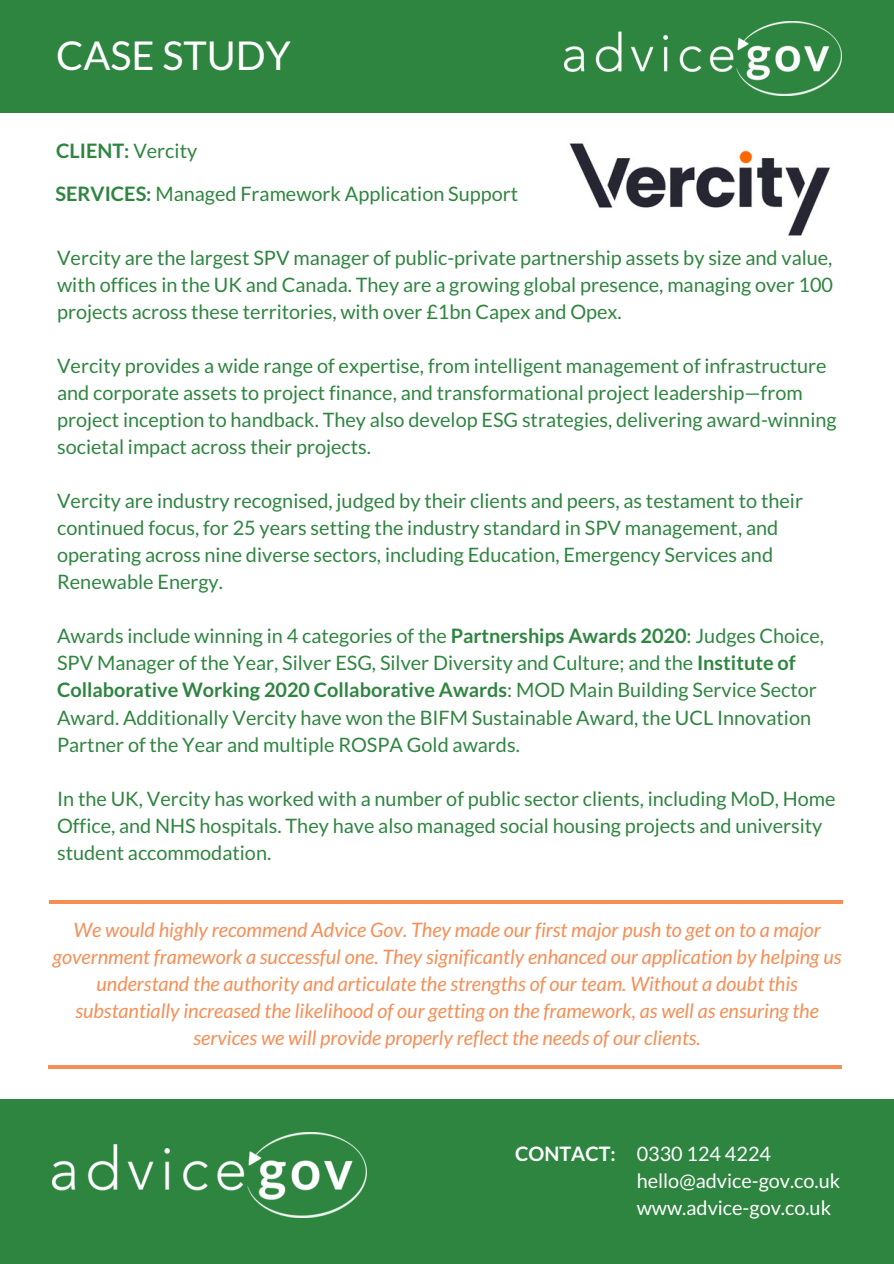
<style>
.page{position:relative;width:894px;height:1264px;background:#fff}
.page>*{position:absolute;margin:0;border:0;box-sizing:border-box;transform-origin:0 0}
.t1{font:39.75px "Lato";color:#fff}
.t2{font:19.8px/27px "Lato";color:#2e8540}
.t3{font:italic 19.8px/27px "Lato";color:#f68e56;text-align:center}
.t4{font:19.8px "Lato";color:#fff}
.t5{font:700 19.8px "Lato";color:#2e8540}
.t6{font:700 19.8px "Lato";color:#fff}
.s1{font-weight:400}
.s2{font-weight:700}
</style>
<div class="page">
<img style="left:569px;top:143px;width:261px;height:93px">
<div style="left:0;top:0;width:893px;height:113px;background:#2e8540"></div>
<hr style="left:49px;top:900px;width:793px;height:3px;background:#f68e56">
<div style="left:0;top:1099px;width:893px;height:164px;background:#2e8540"></div>
<img style="left:52px;top:1132px;width:315px;height:85px">
<img style="left:564px;top:22px;width:277px;height:74px">
<hr style="left:48px;top:1065px;width:794px;height:3px;background:#f68e56">
<p class="t1" style="left:56px;top:30px;width:236px">CASE STUDY</p>
<p class="t5" style="left:56px;top:138px;width:142px">CLIENT: <span class="s1">Vercity</span></p>
<p class="t2" style="left:56px;top:179px;width:464px"><span class="s2">SERVICES:</span> Managed Framework Application Support</p>
<p class="t2" style="left:57px;top:244px;width:777px;text-align:justify">Vercity are the largest SPV manager of public-private partnership assets by size and value, with offices in the UK and Canada. They are a growing global presence, managing over 100 projects across these territories, with over £1bn Capex and Opex.</p>
<p class="t2" style="left:57px;top:352px;width:780px">Vercity provides a wide range of expertise, from intelligent management of infrastructure and corporate assets to project finance, and transformational project leadership—from project inception to handback. They also develop ESG strategies, delivering award-winning societal impact across their projects.</p>
<p class="t2" style="left:57px;top:487px;width:747px">Vercity are industry recognised, judged by their clients and peers, as testament to their continued focus, for 25 years setting the industry standard in SPV management, and operating across nine diverse sectors, including Education, Emergency Services and Renewable Energy.</p>
<p class="t2" style="left:57px;top:622px;width:768px">Awards include winning in 4 categories of the <span class="s2">Partnerships Awards 2020</span>: Judges Choice, SPV Manager of the Year, Silver ESG, Silver Diversity and Culture; and the <span class="s2">Institute of Collaborative Working 2020 Collaborative Awards</span>: MOD Main Building Service Sector Award. Additionally Vercity have won the BIFM Sustainable Award, the UCL Innovation Partner of the Year and multiple ROSPA Gold awards.</p>
<p class="t2" style="left:57px;top:784px;width:779px">In the UK, Vercity has worked with a number of public sector clients, including MoD, Home<br>Office, and NHS hospitals. They have also managed social housing projects and university student accommodation.</p>
<p class="t3" style="left:53px;top:915px;width:789px">We would highly recommend Advice Gov. They made our first major push to get on to a major government framework a successful one. They significantly enhanced our application by helping us understand the authority and articulate the strengths of our team. Without a doubt this substantially increased the likelihood of our getting on the framework, as well as ensuring the services we will provide properly reflect the needs of our clients.</p>
<p class="t6" style="left:515px;top:1141px;width:102px">CONTACT:</p>
<p class="t4" style="left:636px;top:1141px;width:136px">0330 124 4224</p>
<p class="t4" style="left:636px;top:1168px;width:205px">hello@advice-gov.co.uk</p>
<p class="t4" style="left:636px;top:1195px;width:196px">www.advice-gov.co.uk</p>
</div>
